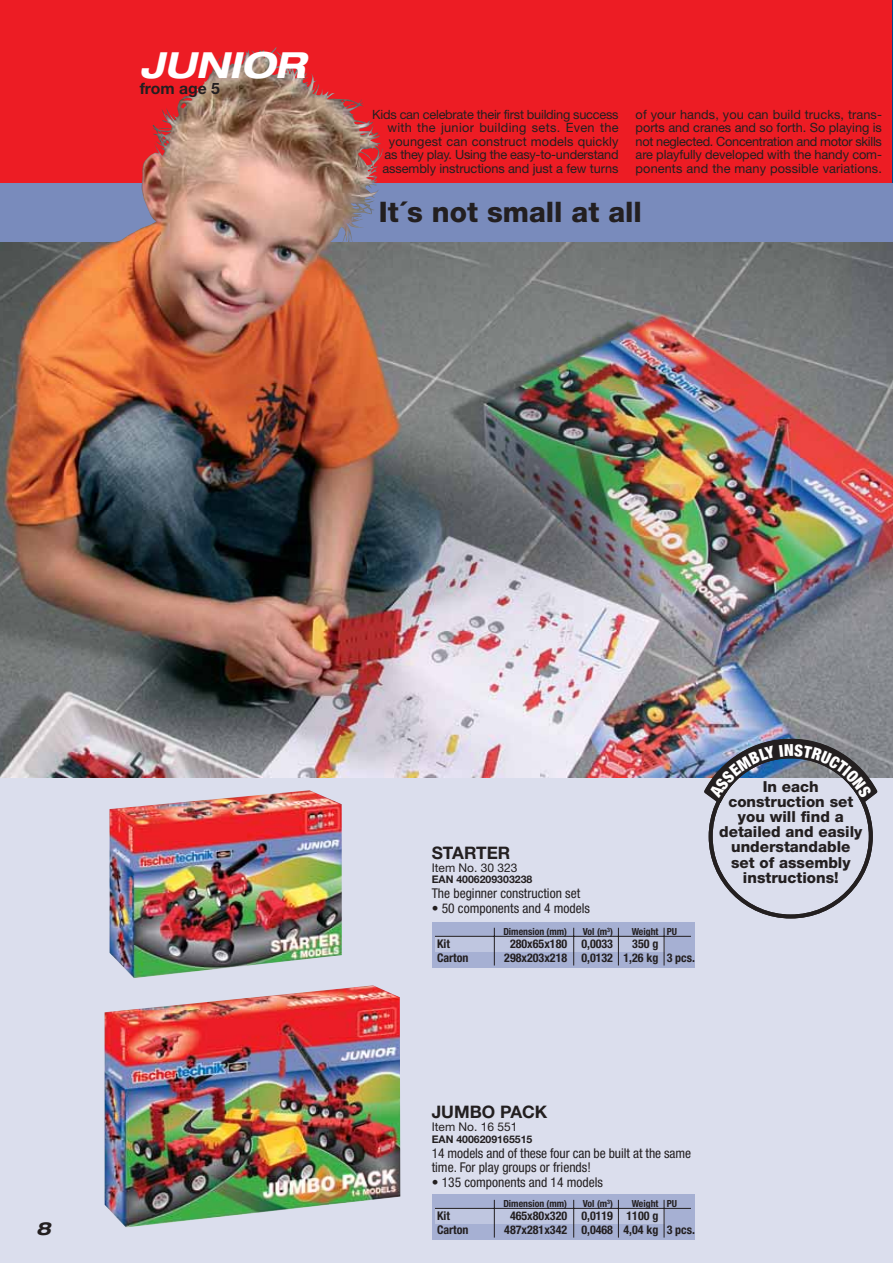
<style>
.page{position:relative;width:893px;height:1263px;background:#fff}
.page>*{position:absolute;margin:0;border:0;box-sizing:border-box;transform-origin:0 0}
.t1{font:italic 700 expanded 36px "Helvetica Neue LT Std";color:#fff}
.t2{font:800 28.35px "Helvetica Neue LT Std";color:#231f20}
.t3{font:italic 700 expanded 18px "Helvetica Neue LT Std";color:#231f20}
.t4{font:700 17.25px "Helvetica Neue LT Std";color:#231f20}
.t5{font:700 15.75px "Helvetica Neue LT Std";color:#231f20}
.t6{font:800 15.15px/15.1px "Helvetica Neue LT Std";color:#231f20;text-align:center}
.t7{font:condensed 13.5px/14.9px "Helvetica Neue LT Std";color:#231f20}
.t8{font:12.75px/13.5px "Helvetica Neue LT Std";letter-spacing:-.005em;color:#231f20;text-align:right}
.t9{font:700 condensed 12px "Helvetica Neue LT Std";color:#231f20}
.t10{font:12px "Helvetica Neue LT Std";color:#231f20}
.t11{font:700 10.5px "Helvetica Neue LT Std";color:#231f20}
.t12{font:700 condensed 9.75px "Helvetica Neue LT Std";color:#231f20}
</style>
<div class="page">
<div style="left:0;top:0;width:892px;height:198px;background:#ed1c24"></div>
<div style="left:0;top:208px;width:893px;height:1055px;background:#dbdeed"></div>
<hr style="left:892px;top:0;width:1px;height:207px;background:#004990">
<hr style="left:892px;top:183px;width:1px;height:59px;background:#798bbc">
<img style="left:0;top:242px;width:893px;height:535px">
<img style="left:104px;top:985px;width:296px;height:242px">
<svg style="left:0;top:183px;width:892px;height:59px;background:#858cb2"></svg>
<div style="left:432px;top:1194px;width:262px;height:46px;background:#a6b0d3"></div>
<div style="left:435px;top:1208px;width:229px;height:16px;background:#bfc6e0"></div>
<hr style="left:494px;top:1200px;width:1px;height:37px;background:#231f20">
<hr style="left:573px;top:1200px;width:1px;height:37px;background:#231f20">
<hr style="left:618px;top:1200px;width:1px;height:37px;background:#231f20">
<hr style="left:663px;top:1200px;width:1px;height:37px;background:#231f20">
<hr style="left:435px;top:1208px;width:256px;height:1px;background:#231f20">
<div style="left:432px;top:922px;width:262px;height:46px;background:#a6b0d3"></div>
<div style="left:435px;top:936px;width:229px;height:16px;background:#bfc6e0"></div>
<hr style="left:494px;top:928px;width:1px;height:37px;background:#231f20">
<hr style="left:573px;top:928px;width:1px;height:37px;background:#231f20">
<hr style="left:618px;top:928px;width:1px;height:37px;background:#231f20">
<hr style="left:663px;top:928px;width:1px;height:37px;background:#231f20">
<hr style="left:435px;top:936px;width:256px;height:1px;background:#231f20">
<img style="left:109px;top:790px;width:233px;height:188px">
<img style="left:142px;top:50px;width:115px;height:172px">
<div style="left:708px;top:754px;width:164px;height:164px;border:4px solid #231f20;border-radius:50%"></div>
<svg style="left:701px;top:737px;width:179px;height:69px"></svg>
<h1 class="t1" style="left:140px;top:45px;width:167px">JUNIOR</h1>
<p class="t5" style="left:140px;top:83px;width:82px">from age 5</p>
<p class="t8" style="left:372px;top:109px;width:248px">Kids can celebrate their first building success with the junior building sets. Even the youngest can construct models quickly<br>as they play. Using the easy-to-understand assembly instructions and just a few turns</p>
<p class="t8" style="left:635px;top:109px;width:248px;text-align:justify">of your hands, you can build trucks, trans&shy;ports and cranes and so forth. So playing is not neglected. Concentration and motor skills are playfully developed with the handy com&shy;ponents and the many possible variations.</p>
<h2 class="t2" style="left:379px;top:202px;width:264px">It´s not small at all</h2>
<h3 class="t3" style="left:36px;top:1218px;width:16px">8</h3>
<h3 class="t4" style="left:432px;top:846px;width:80px">STARTER</h3>
<p class="t10" style="left:432px;top:863px;width:87px">Item No. 30 323</p>
<p class="t11" style="left:432px;top:876px;width:102px">EAN 4006209303238</p>
<p class="t7" style="left:432px;top:887px;width:150px">The beginner construction set</p>
<p class="t7" style="left:432px;top:902px;width:160px">• 50 components and 4 models</p>
<p class="t12" style="left:503px;top:928px;width:65px">Dimension (mm)</p>
<p class="t12" style="left:583px;top:928px;width:32px">Vol (m<sup>3</sup>)</p>
<p class="t12" style="left:631px;top:928px;width:47px">Weight PU</p>
<p class="t9" style="left:437px;top:940px;width:14px">Kit</p>
<p class="t9" style="left:510px;top:940px;width:104px">280x65x180 0,0033</p>
<p class="t9" style="left:632px;top:940px;width:28px">350 g</p>
<p class="t9" style="left:437px;top:953px;width:33px">Carton</p>
<p class="t9" style="left:504px;top:953px;width:192px">298x203x218 0,0132 1,26 kg 3 pcs.</p>
<p class="t6" style="left:719px;top:780px;width:145px">In each construction set you will find a detailed and easily understandable set of assembly instructions!</p>
<h3 class="t4" style="left:432px;top:1105px;width:117px">JUMBO PACK</h3>
<p class="t10" style="left:432px;top:1122px;width:87px">Item No. 16 551</p>
<p class="t11" style="left:432px;top:1135px;width:102px">EAN 4006209165515</p>
<p class="t7" style="left:432px;top:1146px;width:261px">14 models and of these four can be built at the same time. For play groups or friends!</p>
<p class="t7" style="left:432px;top:1176px;width:173px">• 135 components and 14 models</p>
<p class="t12" style="left:503px;top:1200px;width:65px">Dimension (mm)</p>
<p class="t12" style="left:583px;top:1200px;width:32px">Vol (m<sup>3</sup>)</p>
<p class="t12" style="left:631px;top:1200px;width:47px">Weight PU</p>
<p class="t9" style="left:437px;top:1212px;width:14px">Kit</p>
<p class="t9" style="left:510px;top:1212px;width:150px">465x80x320 0,0119 1100 g</p>
<p class="t9" style="left:437px;top:1225px;width:33px">Carton</p>
<p class="t9" style="left:504px;top:1225px;width:192px">487x281x342 0,0468 4,04 kg 3 pcs.</p>
</div>
